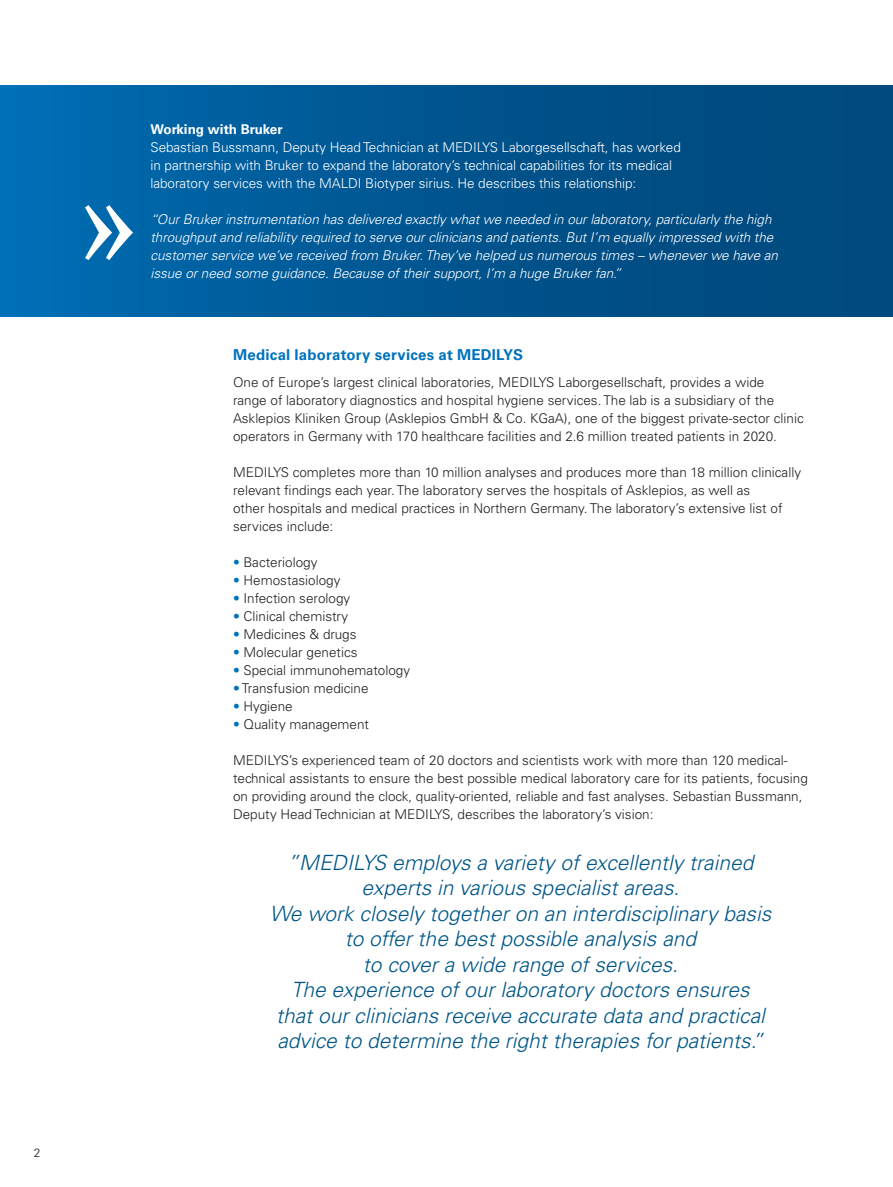
<style>
.page{position:relative;width:893px;height:1187px;background:#fff}
.page>*{position:absolute;margin:0;border:0;box-sizing:border-box;transform-origin:0 0}
.t1{font:italic 300 21px/25.5px "Univers LT Std";color:#015687;text-align:center}
.t2{font:700 15px "Univers LT Std";letter-spacing:.015em;color:#0072bc}
.t3{font:300 13.5px/18px "Univers LT Std";color:#231f20}
.t4{font:italic 300 13.5px/18px "Univers LT Std";letter-spacing:-.005em;color:#fff}
.t5{font:300 13.5px/18px "Univers LT Std";letter-spacing:-.005em;color:#fff}
.t6{font:700 13.5px "Univers LT Std";color:#fff}
.t7{font:300 12px "Univers LT Std";color:#231f20}
.s1{color:#0072bc}
</style>
<div class="page">
<div style="left:0;top:85px;width:893px;height:231px;background:linear-gradient(to right,#006ab0,#004476)"></div>
<svg style="left:85px;top:205px;width:48px;height:55px"></svg>
<p class="t7" style="left:34px;top:1145px;width:8px">2</p>
<p class="t6" style="left:151px;top:121px;width:134px">Working with Bruker</p>
<p class="t5" style="left:151px;top:138px;width:532px">Sebastian Bussmann, Deputy Head Technician at MEDILYS Laborgesellschaft, has worked in partnership with Bruker to expand the laboratory’s technical capabilities for its medical laboratory services with the MALDI Biotyper sirius. He describes this relationship:</p>
<p class="t4" style="left:151px;top:210px;width:629px">“Our Bruker instrumentation has delivered exactly what we needed in our laboratory, particularly the high throughput and reliability required to serve our clinicians and patients. But I’m equally impressed with the customer service we’ve received from Bruker. They’ve helped us numerous times – whenever we have an issue or need some guidance. Because of their support, I’m a huge Bruker fan.”</p>
<p class="t2" style="left:233px;top:346px;width:291px">Medical laboratory services at MEDILYS</p>
<p class="t3" style="left:233px;top:373px;width:572px">One of Europe’s largest clinical laboratories, MEDILYS Laborgesellschaft, provides a wide<br>range of laboratory diagnostics and hospital hygiene services. The lab is a subsidiary of the Asklepios Kliniken Group (Asklepios GmbH &amp; Co. KGaA), one of the biggest private-sector clinic operators in Germany with 170 healthcare facilities and 2.6 million treated patients in 2020.</p>
<p class="t3" style="left:233px;top:463px;width:570px">MEDILYS completes more than 10 million analyses and produces more than 18 million clinically relevant findings each year. The laboratory serves the hospitals of Asklepios, as well as<br>other hospitals and medical practices in Northern Germany. The laboratory’s extensive list of services include:</p>
<p class="t3" style="left:233px;top:553px;width:86px"><span class="s1">•</span> Bacteriology</p>
<p class="t3" style="left:233px;top:571px;width:109px"><span class="s1">•</span> Hemostasiology</p>
<p class="t3" style="left:233px;top:589px;width:119px"><span class="s1">•</span> Infection serology</p>
<p class="t3" style="left:233px;top:607px;width:117px"><span class="s1">•</span> Clinical chemistry</p>
<p class="t3" style="left:233px;top:625px;width:125px"><span class="s1">•</span> Medicines &amp; drugs</p>
<p class="t3" style="left:233px;top:643px;width:126px"><span class="s1">•</span> Molecular genetics</p>
<p class="t3" style="left:233px;top:661px;width:179px"><span class="s1">•</span> Special immunohematology</p>
<p class="t3" style="left:233px;top:679px;width:137px"><span class="s1">•</span> Transfusion medicine</p>
<p class="t3" style="left:233px;top:697px;width:61px"><span class="s1">•</span> Hygiene</p>
<p class="t3" style="left:233px;top:715px;width:138px"><span class="s1">•</span> Quality management</p>
<p class="t3" style="left:233px;top:751px;width:576px">MEDILYS’s experienced team of 20 doctors and scientists work with more than 120 medical&shy;technical assistants to ensure the best possible medical laboratory care for its patients, focusing on providing around the clock, quality-oriented, reliable and fast analyses. Sebastian Bussmann, Deputy Head Technician at MEDILYS, describes the laboratory’s vision:</p>
<p class="t1" style="left:270px;top:849px;width:503px">”MEDILYS employs a variety of excellently trained experts in various specialist areas.<br>We work closely together on an interdisciplinary basis to offer the best possible analysis and<br>to cover a wide range of services.<br>The experience of our laboratory doctors ensures<br>that our clinicians receive accurate data and practical advice to determine the right therapies for patients.”</p>
</div>
